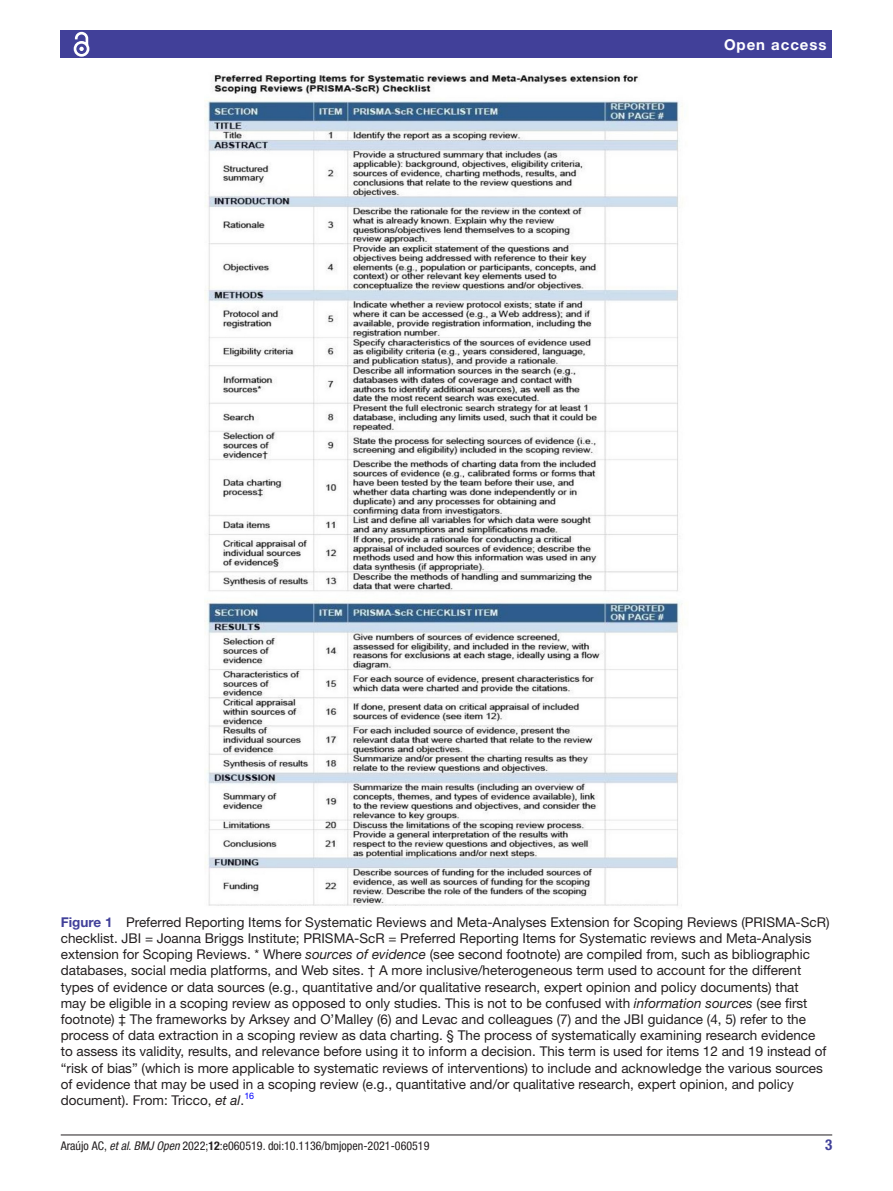
<style>
.page{position:relative;width:893px;height:1191px;background:#fff}
.page>*{position:absolute;margin:0;border:0;box-sizing:border-box;transform-origin:0 0}
.t1{font:700 15px "Helvetica Neue LT Std";letter-spacing:.065em;color:#fff}
.t2{font:700 condensed 15px "Helvetica Neue LT Std";color:#414099}
.t3{font:13.5px/16.2px "Helvetica Neue LT Std";color:#231f20}
.t4{font:condensed 12px "Helvetica Neue LT Std";color:#231f20}
.s1{font-weight:700;color:#414099}
.s2{font-style:italic}
.s3{font-weight:700}
</style>
<div class="page">
<hr style="left:61px;top:1134px;width:771px;height:1px;background:#231f20">
<div style="left:61px;top:31px;width:771px;height:27px;background:#414099"></div>
<svg style="left:73px;top:31px;width:17px;height:26px"></svg>
<img style="left:204px;top:74px;width:479px;height:832px">
<p class="t1" style="left:724px;top:35px;width:104px">Open access</p>
<p class="t3" style="left:61px;top:913px;width:770px"><span class="s1">Figure 1</span> Preferred Reporting Items for Systematic Reviews and Meta-Analyses Extension for Scoping Reviews (PRISMA-ScR) checklist. JBI = Joanna Briggs Institute; PRISMA-ScR = Preferred Reporting Items for Systematic reviews and Meta-Analysis extension for Scoping Reviews. * Where <span class="s2">sources of evidence</span> (see second footnote) are compiled from, such as bibliographic databases, social media platforms, and Web sites. † A more inclusive/heterogeneous term used to account for the different types of evidence or data sources (e.g., quantitative and/or qualitative research, expert opinion and policy documents) that<br>may be eligible in a scoping review as opposed to only studies. This is not to be confused with <span class="s2">information sources</span> (see first footnote) ‡ The frameworks by Arksey and O’Malley (6) and Levac and colleagues (7) and the JBI guidance (4, 5) refer to the process of data extraction in a scoping review as data charting. § The process of systematically examining research evidence to assess its validity, results, and relevance before using it to inform a decision. This term is used for items 12 and 19 instead of “risk of bias” (which is more applicable to systematic reviews of interventions) to include and acknowledge the various sources of evidence that may be used in a scoping review (e.g., quantitative and/or qualitative research, expert opinion, and policy document). From: Tricco, <span class="s2">et al</span>.<sup>16</sup></p>
<p class="t4" style="left:61px;top:1138px;width:370px">Araújo AC, <span class="s2">et al</span>. <span class="s2">BMJ Open</span> 2022;<span class="s3">12</span>:e060519. doi:10.1136/bmjopen-2021-060519</p>
<p class="t2" style="left:825px;top:1135px;width:9px">3</p>
</div>
